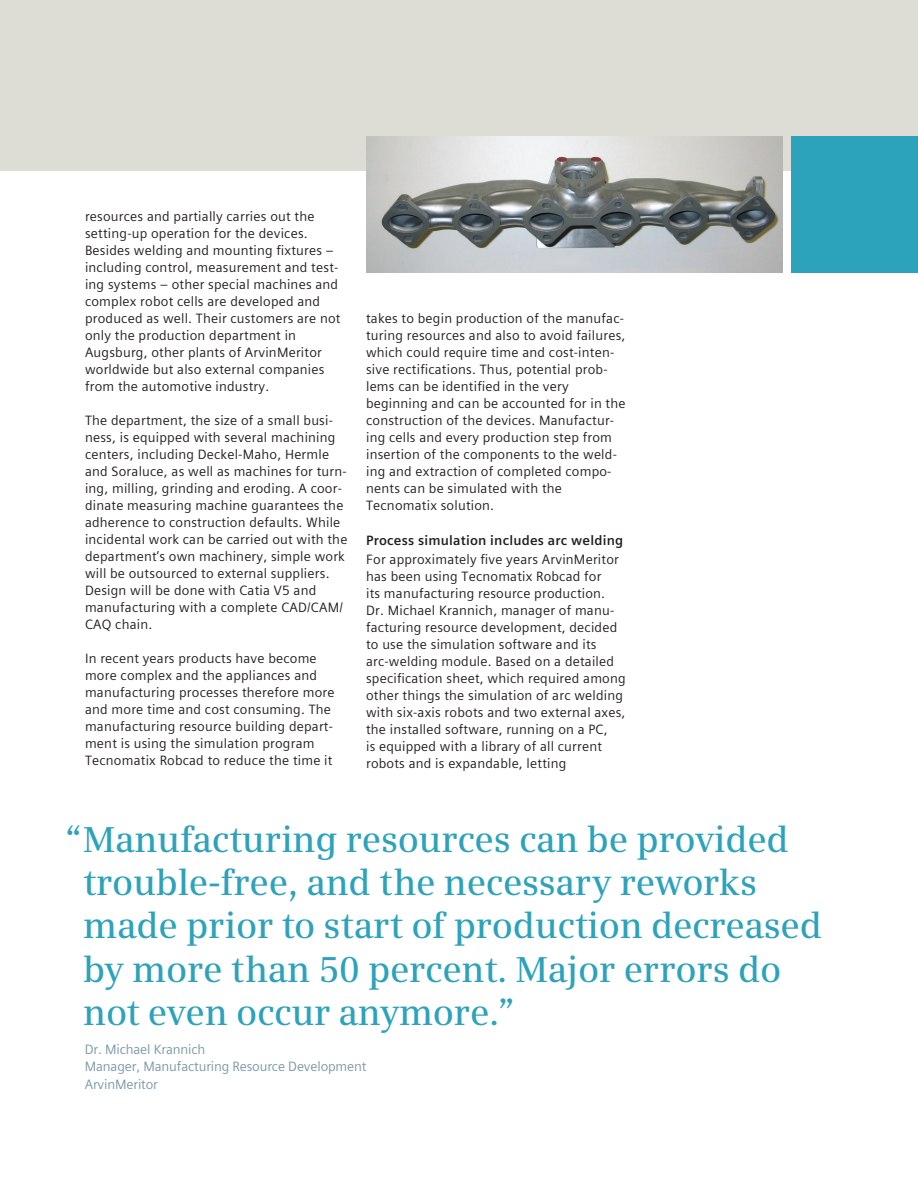
<style>
.page{position:relative;width:918px;height:1188px;background:#fff}
.page>*{position:absolute;margin:0;border:0;box-sizing:border-box;transform-origin:0 0}
.t1{font:600 36px/43.2px "Siemens Serif";letter-spacing:-.01em;color:#2da3bb}
.t2{font:13.5px/17px "Siemens Sans Global";letter-spacing:.015em;color:#231f20}
.t3{font:13.5px/17px "Siemens Sans Global";letter-spacing:-.01em;color:#7b99a9}
.t4{font:700 13.5px "Siemens Sans Global";letter-spacing:.015em;color:#231f20}
</style>
<div class="page">
<div style="left:0;top:0;width:918px;height:170px;background:#deddd5"></div>
<img style="left:366px;top:136px;width:417px;height:136px">
<div style="left:791px;top:136px;width:127px;height:136px;background:#2da3bb"></div>
<p class="t2" style="left:85px;top:208px;width:257px">resources and partially carries out the setting-up operation for the devices.<br>Besides welding and mounting fixtures – including control, measurement and test&shy;ing systems – other special machines and complex robot cells are developed and produced as well. Their customers are not only the production department in Augsburg, other plants of ArvinMeritor worldwide but also external companies from the automotive industry.</p>
<p class="t2" style="left:85px;top:412px;width:264px">The department, the size of a small busi&shy;ness, is equipped with several machining centers, including Deckel-Maho, Hermle and Soraluce, as well as machines for turn&shy;ing, milling, grinding and eroding. A coor&shy;dinate measuring machine guarantees the adherence to construction defaults. While incidental work can be carried out with the department’s own machinery, simple work will be outsourced to external suppliers.<br>Design will be done with Catia V5 and manufacturing with a complete CAD/CAM/ CAQ chain.</p>
<p class="t2" style="left:85px;top:650px;width:251px">In recent years products have become more complex and the appliances and manufacturing processes therefore more and more time and cost consuming. The manufacturing resource building depart&shy;ment is using the simulation program Tecnomatix Robcad to reduce the time it</p>
<p class="t2" style="left:366px;top:310px;width:261px">takes to begin production of the manufac&shy;turing resources and also to avoid failures, which could require time and cost-inten&shy;sive rectifications. Thus, potential prob&shy;lems can be identified in the very beginning and can be accounted for in the construction of the devices. Manufactur&shy;ing cells and every production step from insertion of the components to the weld&shy;ing and extraction of completed compo&shy;nents can be simulated with the Tecnomatix solution.</p>
<p class="t4" style="left:366px;top:530px;width:259px">Process simulation includes arc welding</p>
<p class="t2" style="left:366px;top:551px;width:261px">For approximately five years ArvinMeritor has been using Tecnomatix Robcad for<br>its manufacturing resource production.<br>Dr. Michael Krannich, manager of manu&shy;facturing resource development, decided to use the simulation software and its arc-welding module. Based on a detailed specification sheet, which required among other things the simulation of arc welding with six-axis robots and two external axes, the installed software, running on a PC,<br>is equipped with a library of all current robots and is expandable, letting</p>
<h1 class="t1" style="left:83px;top:818px;width:740px;text-indent:-18px">“Manufacturing resources can be provided trouble-free, and the necessary reworks made prior to start of production decreased by more than 50 percent. Major errors do not even occur anymore.”</h1>
<p class="t3" style="left:85px;top:1041px;width:283px">Dr. Michael Krannich<br>Manager, Manufacturing Resource Development<br>ArvinMeritor</p>
</div>
